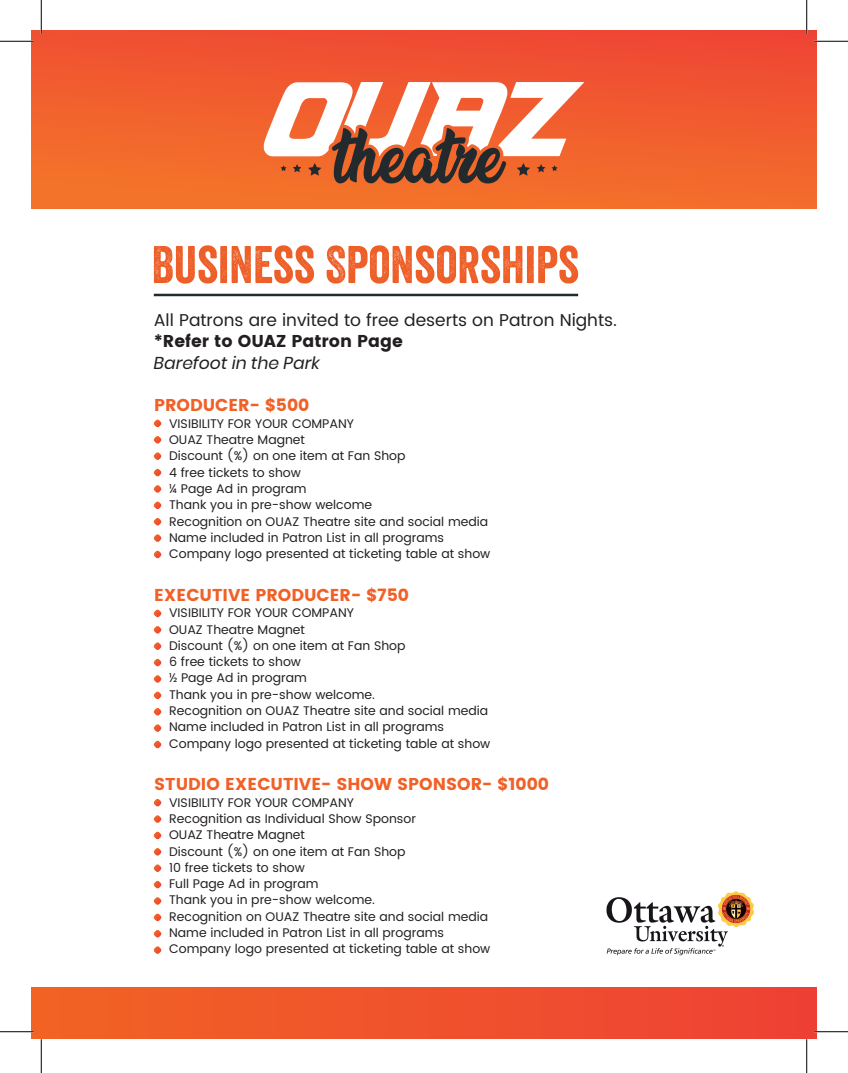
<style>
.page{position:relative;width:848px;height:1073px;background:#fff}
.page>*{position:absolute;margin:0;border:0;box-sizing:border-box;transform-origin:0 0}
.t1{font:51.12px "Veneer";color:#ee5e27}
.t2{font:17.12px "Poppins";color:#f16026}
.t3{font:17.12px "Poppins";color:#231f20}
.t4{font:17.12px "Poppins";color:#231f20}
.t5{font:italic 17.12px "Poppins";color:#231f20}
.t6{font:12.5px/16.2px "Poppins";color:#231f20}
</style>
<div class="page">
<div style="left:32px;top:987px;width:784px;height:51px;background:linear-gradient(to right,#f16324,#ee4135)"></div>
<div style="left:32px;top:30px;width:784px;height:179px;background:linear-gradient(to bottom,#ef4a33,#f37429)"></div>
<hr style="left:154px;top:294px;width:424px;height:2px;background:#222a2d">
<svg style="left:264px;top:82px;width:320px;height:101px"></svg>
<svg style="left:153px;top:419px;width:8px;height:8px"></svg>
<svg style="left:153px;top:436px;width:8px;height:8px"></svg>
<svg style="left:153px;top:452px;width:8px;height:8px"></svg>
<svg style="left:153px;top:469px;width:8px;height:7px"></svg>
<svg style="left:153px;top:485px;width:8px;height:8px"></svg>
<svg style="left:153px;top:501px;width:8px;height:8px"></svg>
<svg style="left:153px;top:518px;width:8px;height:8px"></svg>
<svg style="left:153px;top:534px;width:8px;height:8px"></svg>
<svg style="left:153px;top:550px;width:8px;height:8px"></svg>
<svg style="left:153px;top:609px;width:8px;height:8px"></svg>
<svg style="left:153px;top:626px;width:8px;height:8px"></svg>
<svg style="left:153px;top:642px;width:8px;height:8px"></svg>
<svg style="left:153px;top:659px;width:8px;height:7px"></svg>
<svg style="left:153px;top:675px;width:8px;height:8px"></svg>
<svg style="left:153px;top:691px;width:8px;height:8px"></svg>
<svg style="left:153px;top:708px;width:8px;height:7px"></svg>
<svg style="left:153px;top:724px;width:8px;height:8px"></svg>
<svg style="left:153px;top:740px;width:8px;height:8px"></svg>
<svg style="left:153px;top:799px;width:8px;height:7px"></svg>
<svg style="left:153px;top:815px;width:8px;height:8px"></svg>
<svg style="left:153px;top:831px;width:8px;height:8px"></svg>
<svg style="left:153px;top:848px;width:8px;height:7px"></svg>
<svg style="left:153px;top:864px;width:8px;height:8px"></svg>
<svg style="left:153px;top:880px;width:8px;height:8px"></svg>
<svg style="left:153px;top:897px;width:8px;height:8px"></svg>
<svg style="left:153px;top:913px;width:8px;height:8px"></svg>
<svg style="left:153px;top:930px;width:8px;height:7px"></svg>
<svg style="left:153px;top:946px;width:8px;height:8px"></svg>
<img style="left:606px;top:891px;width:148px;height:65px">
<hr style="left:0;top:40px;width:34px;height:2px;background:#fff">
<hr style="left:814px;top:40px;width:34px;height:2px;background:#fff">
<hr style="left:0;top:1030px;width:34px;height:2px;background:#fff">
<hr style="left:814px;top:1030px;width:34px;height:2px;background:#fff">
<hr style="left:40px;top:0;width:2px;height:34px;background:#fff">
<hr style="left:805px;top:0;width:2px;height:34px;background:#fff">
<hr style="left:0;top:41px;width:34px;height:1px;background:#000">
<hr style="left:814px;top:41px;width:34px;height:1px;background:#000">
<hr style="left:0;top:1031px;width:34px;height:1px;background:#000">
<hr style="left:814px;top:1031px;width:34px;height:1px;background:#000">
<hr style="left:41px;top:0;width:1px;height:34px;background:#000">
<hr style="left:41px;top:1039px;width:1px;height:33px;background:#000">
<hr style="left:806px;top:0;width:1px;height:34px;background:#000">
<hr style="left:806px;top:1039px;width:1px;height:33px;background:#000">
<h1 class="t1" style="left:152px;top:233px;width:429px">BUSINESS SPONSORSHIPS</h1>
<h2 class="t3" style="left:154px;top:308px;width:465px">All Patrons are invited to free deserts on Patron Nights.</h2>
<h2 class="t4" style="left:154px;top:331px;width:251px">*Refer to OUAZ Patron Page</h2>
<h2 class="t5" style="left:154px;top:353px;width:167px">Barefoot in the Park</h2>
<h2 class="t2" style="left:154px;top:395px;width:157px">PRODUCER- $500</h2>
<p class="t6" style="left:169px;top:415px;width:323px">VISIBILITY FOR YOUR COMPANY<br>OUAZ Theatre Magnet<br>Discount (%) on one item at Fan Shop<br>4 free tickets to show<br>¼ Page Ad in program<br>Thank you in pre-show welcome<br>Recognition on OUAZ Theatre site and social media<br>Name included in Patron List in all programs<br>Company logo presented at ticketing table at show</p>
<h2 class="t2" style="left:154px;top:585px;width:256px">EXECUTIVE PRODUCER- $750</h2>
<p class="t6" style="left:169px;top:605px;width:323px">VISIBILITY FOR YOUR COMPANY<br>OUAZ Theatre Magnet<br>Discount (%) on one item at Fan Shop<br>6 free tickets to show<br>½ Page Ad in program<br>Thank you in pre-show welcome.<br>Recognition on OUAZ Theatre site and social media<br>Name included in Patron List in all programs<br>Company logo presented at ticketing table at show</p>
<h2 class="t2" style="left:154px;top:774px;width:396px">STUDIO EXECUTIVE- SHOW SPONSOR- $1000</h2>
<p class="t6" style="left:169px;top:794px;width:323px">VISIBILITY FOR YOUR COMPANY<br>Recognition as Individual Show Sponsor<br>OUAZ Theatre Magnet<br>Discount (%) on one item at Fan Shop<br>10 free tickets to show<br>Full Page Ad in program<br>Thank you in pre-show welcome.<br>Recognition on OUAZ Theatre site and social media Name included in Patron List in all programs Company logo presented at ticketing table at show</p>
</div>
